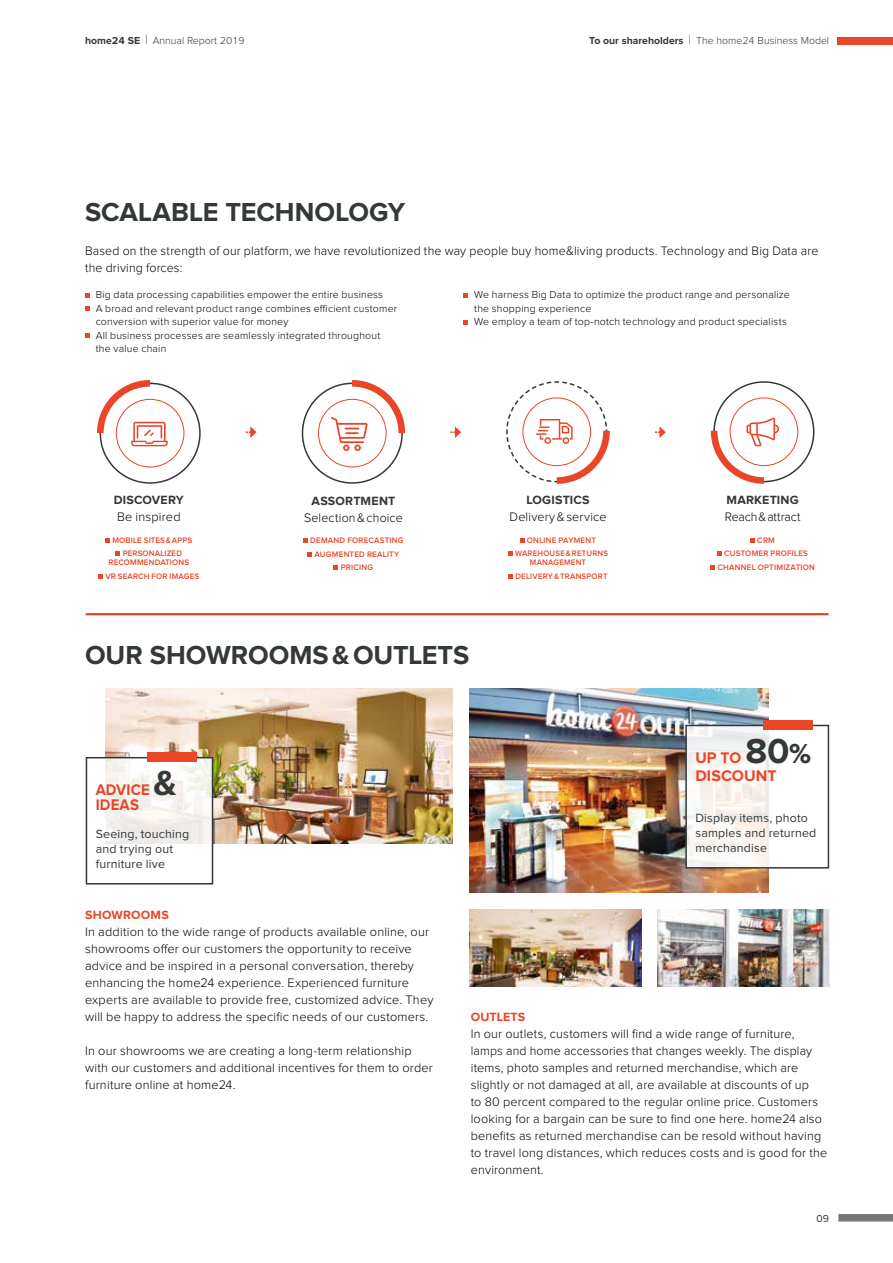
<style>
.page{position:relative;width:893px;height:1263px;background:#fff}
.page>*{position:absolute;margin:0;border:0;box-sizing:border-box;transform-origin:0 0}
.t1{font:700 36px "Proxima Nova";color:#333839}
.t2{font:700 27px "Proxima Nova";color:#333839}
.t3{font:700 15.9px "Proxima Nova";letter-spacing:.005em;color:#e84627}
.t4{font:700 15.9px "Proxima Nova";letter-spacing:.005em;color:#e84627;scale:.93 1}
.t5{font:300 12.75px/17px "Proxima Nova";letter-spacing:.01em;color:#000}
.t6{font:300 12.75px "Proxima Nova";letter-spacing:-.01em;color:#000;scale:.96 1}
.t7{font:12.45px/15px "Proxima Nova";letter-spacing:.015em;color:#333839}
.t8{font:700 12.45px "Proxima Nova";letter-spacing:.015em;color:#333839}
.t9{font:700 12.45px "Proxima Nova";letter-spacing:.015em;color:#e84627}
.t10{font:300 10.5px/13.5px "Proxima Nova";letter-spacing:.02em;color:#000}
.t11{font:300 10.5px "Proxima Nova";color:#333839}
.t12{font:10.5px "Proxima Nova";color:#333839}
.t13{font:600 8.25px/13.5px "Proxima Nova";letter-spacing:.025em;color:#e84627;text-align:center}
.t14{font:600 8.25px/13.5px "Proxima Nova";letter-spacing:.025em;color:#e84627;scale:.95 1}
.s1{font-weight:700}
.s2{font-size:13.95px}
.s3{font-family:"Proxima Nova Extrabld";font-weight:400;font-size:28.5px}
</style>
<div class="page">
<div style="left:838px;top:1214px;width:55px;height:7px;background:#767676"></div>
<div style="left:838px;top:37px;width:55px;height:7px;background:#e84627"></div>
<img style="left:105px;top:688px;width:348px;height:155px">
<img style="left:470px;top:688px;width:298px;height:204px">
<img style="left:658px;top:909px;width:171px;height:77px">
<img style="left:470px;top:909px;width:171px;height:77px">
<hr style="left:86px;top:613px;width:742px;height:2px;background:#e84627">
<svg style="left:85px;top:293px;width:4px;height:4px"></svg>
<svg style="left:85px;top:307px;width:4px;height:4px"></svg>
<svg style="left:85px;top:334px;width:4px;height:4px"></svg>
<svg style="left:463px;top:293px;width:5px;height:4px"></svg>
<svg style="left:463px;top:320px;width:5px;height:4px"></svg>
<svg style="left:105px;top:538px;width:5px;height:4px"></svg>
<svg style="left:116px;top:551px;width:4px;height:5px"></svg>
<svg style="left:98px;top:574px;width:5px;height:4px"></svg>
<svg style="left:303px;top:538px;width:4px;height:5px"></svg>
<svg style="left:307px;top:552px;width:5px;height:4px"></svg>
<svg style="left:334px;top:565px;width:4px;height:5px"></svg>
<svg style="left:520px;top:538px;width:4px;height:4px"></svg>
<svg style="left:508px;top:551px;width:4px;height:5px"></svg>
<svg style="left:508px;top:574px;width:5px;height:4px"></svg>
<svg style="left:750px;top:538px;width:5px;height:4px"></svg>
<svg style="left:717px;top:551px;width:4px;height:5px"></svg>
<svg style="left:710px;top:565px;width:5px;height:4px"></svg>
<svg style="left:710px;top:417px;width:69px;height:67px"></svg>
<svg style="left:246px;top:426px;width:11px;height:12px"></svg>
<svg style="left:655px;top:426px;width:11px;height:12px"></svg>
<svg style="left:450px;top:426px;width:11px;height:12px"></svg>
<svg style="left:331px;top:380px;width:75px;height:71px"></svg>
<svg style="left:506px;top:381px;width:104px;height:103px"></svg>
<svg style="left:97px;top:380px;width:71px;height:66px"></svg>
<svg style="left:105px;top:760px;width:105px;height:84px;fill:#f5f1ee"></svg>
<div style="left:86px;top:757px;width:127px;height:127px;border:2px solid #333839"></div>
<div style="left:147px;top:753px;width:49px;height:9px;background:#e84627"></div>
<svg style="left:688px;top:728px;width:125px;height:137px"></svg>
<div style="left:685px;top:725px;width:144px;height:143px;border:2px solid #333839"></div>
<div style="left:763px;top:720px;width:49px;height:9px;background:#e84627"></div>
<p class="t11" style="left:85px;top:36px;width:161px"><span class="s1">home24 SE</span> <span class="s2">|</span> Annual Report 2019</p>
<p class="t11" style="left:589px;top:36px;width:241px"><span class="s1">To our shareholders</span> <span class="s2">|</span> The home24 Business Model</p>
<h2 class="t2" style="left:85px;top:200px;width:322px">SCALABLE TECHNOLOGY</h2>
<p class="t5" style="left:85px;top:243px;width:735px">Based on the strength of our platform, we have revolutionized the way people buy home&amp;living products. Technology and Big Data are the driving forces:</p>
<p class="t10" style="left:96px;top:289px;width:303px">Big data processing capabilities empower the entire business<br>A broad and relevant product range combines efficient customer conversion with superior value for money<br>All business processes are seamlessly integrated throughout the value chain</p>
<p class="t10" style="left:474px;top:289px;width:317px">We harness Big Data to optimize the product range and personalize the shopping experience<br>We employ a team of top-notch technology and product specialists</p>
<p class="t8" style="left:114px;top:494px;width:72px">DISCOVERY</p>
<p class="t5" style="left:117px;top:509px;width:65px">Be inspired</p>
<p class="t13" style="left:112px;top:533px;width:81px">MOBILE SITES&amp;APPS<br>PERSONALIZED</p>
<p class="t13" style="left:105px;top:556px;width:95px;text-align:left;text-indent:3px">RECOMMENDATIONS<br>VR SEARCH FOR IMAGES</p>
<p class="t8" style="left:312px;top:495px;width:85px">ASSORTMENT</p>
<p class="t5" style="left:304px;top:510px;width:100px">Selection&amp;choice</p>
<p class="t13" style="left:310px;top:534px;width:95px">DEMAND FORECASTING<br>AUGMENTED REALITY<br>PRICING</p>
<h2 class="t2" style="left:85px;top:643px;width:386px">OUR SHOWROOMS&amp;OUTLETS</h2>
<p class="t8" style="left:526px;top:494px;width:65px">LOGISTICS</p>
<p class="t5" style="left:509px;top:509px;width:99px">Delivery&amp;service</p>
<p class="t13" style="left:515px;top:533px;width:95px">ONLINE PAYMENT<br>WAREHOUSE&amp;RETURNS</p>
<p class="t14" style="left:515px;top:556px;width:99px;text-indent:15px">MANAGEMENT<br>DELIVERY&amp;TRANSPORT</p>
<h1 class="t1" style="left:154px;top:767px;width:25px">&amp;</h1>
<p class="t4" style="left:96px;top:783px;width:60px">ADVICE</p>
<p class="t4" style="left:96px;top:798px;width:48px">IDEAS</p>
<p class="t7" style="left:96px;top:827px;width:95px">Seeing, touching and trying out furniture live</p>
<p class="t8" style="left:726px;top:494px;width:74px">MARKETING</p>
<p class="t6" style="left:725px;top:511px;width:80px">Reach&amp;attract</p>
<p class="t13" style="left:717px;top:533px;width:99px">CRM<br>CUSTOMER PROFILES<br>CHANNEL OPTIMIZATION</p>
<h1 class="t1" style="left:745px;top:734px;width:67px">80<span class="s3">%</span></h1>
<p class="t3" style="left:695px;top:768px;width:83px">DISCOUNT</p>
<p class="t7" style="left:695px;top:810px;width:123px">Display items, photo samples and returned merchandise</p>
<p class="t3" style="left:695px;top:750px;width:47px">UP TO</p>
<p class="t9" style="left:85px;top:909px;width:85px">SHOWROOMS</p>
<p class="t5" style="left:85px;top:923px;width:350px">In addition to the wide range of products available online, our showrooms offer our customers the opportunity to receive advice and be inspired in a personal conversation, thereby enhancing the home24 experience. Experienced furniture experts are available to provide free, customized advice. They will be happy to address the specific needs of our customers.</p>
<p class="t5" style="left:85px;top:1042px;width:349px">In our showrooms we are creating a long-term relationship with our customers and additional incentives for them to order furniture online at home24.</p>
<p class="t9" style="left:471px;top:1011px;width:56px">OUTLETS</p>
<p class="t5" style="left:471px;top:1025px;width:358px">In our outlets, customers will find a wide range of furniture, lamps and home accessories that changes weekly. The display items, photo samples and returned merchandise, which are slightly or not damaged at all, are available at discounts of up<br>to 80 percent compared to the regular online price. Customers looking for a bargain can be sure to find one here. home24 also benefits as returned merchandise can be resold without having to travel long distances, which reduces costs and is good for the environment.</p>
<p class="t12" style="left:817px;top:1213px;width:14px">09</p>
</div>
